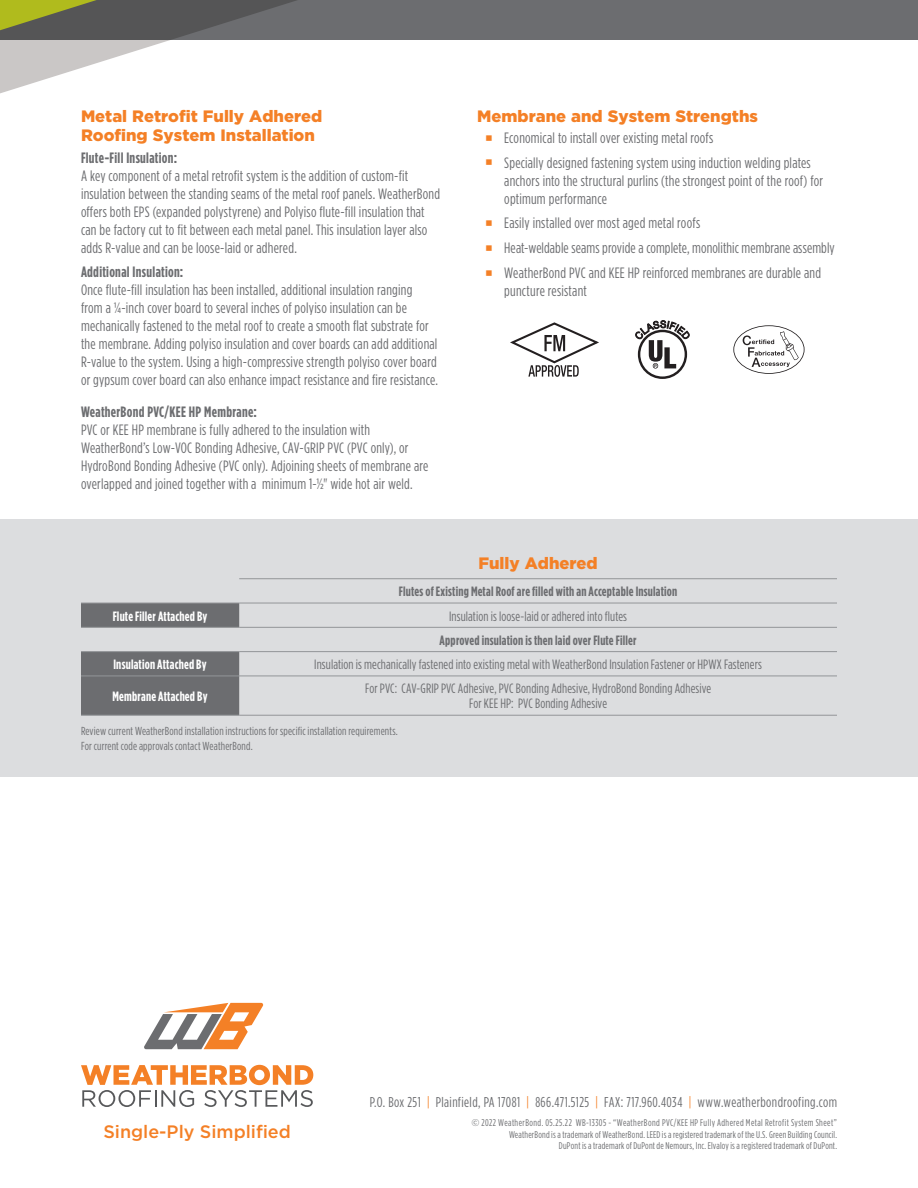
<style>
.page{position:relative;width:918px;height:1188px;background:#fff}
.page>*{position:absolute;margin:0;border:0;box-sizing:border-box;transform-origin:0 0}
.t1{font:500 18px "Gotham";color:#f48026}
.t2{font:900 16.5px/19.8px "Gotham";color:#f48026}
.t3{font:15px/18px "Gotham Condensed";letter-spacing:.015em;color:#6c6d70}
.t4{font:14.25px "Gotham Condensed";letter-spacing:.025em;color:#6c6d70}
.t5{font:13.5px "Gotham Condensed";letter-spacing:.01em;color:#6c6d70}
.t6{font:700 13.5px "Gotham Condensed";letter-spacing:.015em;color:#6c6d70}
.t7{font:700 13.5px "Gotham Condensed";letter-spacing:.015em;color:#fff}
.t8{font:11.7px "Gotham Condensed";letter-spacing:.015em;color:#6c6d70}
.t9{font:9.75px/11.7px "Gotham Condensed";letter-spacing:.02em;color:#6c6d70;text-align:right}
.t10{font:9.75px "Gotham Condensed";letter-spacing:.045em;color:#6c6d70}
.s1{font-weight:700}
.s2{color:#f48026}
.s3{font-family:"Gotham"}
</style>
<div class="page">
<svg style="left:144px;top:1003px;width:120px;height:46px"></svg>
<svg style="left:81px;top:1065px;width:232px;height:42px"></svg>
<div style="left:0;top:0;width:918px;height:40px;background:#6c6d70"></div>
<svg style="left:0;top:0;width:297px;height:94px"></svg>
<svg style="left:0;top:0;width:97px;height:30px;background:#828839"></svg>
<div style="left:0;top:519px;width:918px;height:258px;background:#dcdddf"></div>
<svg style="left:81px;top:604px;width:158px;height:111px"></svg>
<hr style="left:239px;top:578px;width:598px;height:1px;background:#939598">
<hr style="left:239px;top:603px;width:598px;height:1px;background:#939598">
<hr style="left:81px;top:627px;width:158px;height:1px;background:#939598">
<hr style="left:239px;top:627px;width:598px;height:1px;background:#939598">
<hr style="left:81px;top:651px;width:158px;height:1px;background:#939598">
<hr style="left:239px;top:651px;width:598px;height:1px;background:#939598">
<hr style="left:81px;top:676px;width:158px;height:1px;background:#939598">
<hr style="left:239px;top:676px;width:598px;height:1px;background:#939598">
<hr style="left:81px;top:715px;width:158px;height:1px;background:#939598">
<hr style="left:239px;top:715px;width:598px;height:1px;background:#939598">
<hr style="left:81px;top:603px;width:158px;height:1px;background:#939598">
<svg style="left:510px;top:322px;width:89px;height:55px"></svg>
<svg style="left:635px;top:320px;width:55px;height:59px"></svg>
<svg style="left:733px;top:325px;width:72px;height:49px"></svg>
<p class="t2" style="left:81px;top:105px;width:243px">Metal Retrofit Fully Adhered<br>Roofing System Installation</p>
<p class="t3" style="left:81px;top:148px;width:361px"><span class="s1">Flute-Fill Insulation:<br></span>A key component of a metal retrofit system is the addition of custom-fit insulation between the standing seams of the metal roof panels. WeatherBond offers both EPS (expanded polystyrene) and Polyiso flute-fill insulation that can be factory cut to fit between each metal panel. This insulation layer also adds R-value and can be loose-laid or adhered.</p>
<p class="t3" style="left:81px;top:263px;width:359px"><span class="s1">Additional Insulation:<br></span>Once flute-fill insulation has been installed, additional insulation ranging<br>from a ¼-inch cover board to several inches of polyiso insulation can be mechanically fastened to the metal roof to create a smooth flat substrate for the membrane. Adding polyiso insulation and cover boards can add additional R-value to the system. Using a high-compressive strength polyiso cover board or gypsum cover board can also enhance impact resistance and fire resistance.</p>
<p class="t3" style="left:81px;top:403px;width:349px"><span class="s1">WeatherBond PVC/KEE HP Membrane:<br></span>PVC or KEE HP membrane is fully adhered to the insulation with WeatherBond’s Low-VOC Bonding Adhesive, CAV-GRIP PVC (PVC only), or HydroBond Bonding Adhesive (PVC only). Adjoining sheets of membrane are overlapped and joined together with a minimum 1-½" wide hot air weld.</p>
<p class="t2" style="left:477px;top:105px;width:282px">Membrane and System Strengths</p>
<p class="t3" style="left:504px;top:128px;width:211px">Economical to install over existing metal roofs</p>
<p class="t3" style="left:504px;top:153px;width:320px">Specially designed fastening system using induction welding plates anchors into the structural purlins (the strongest point of the roof) for optimum performance</p>
<p class="t3" style="left:504px;top:214px;width:197px">Easily installed over most aged metal roofs</p>
<p class="t3" style="left:504px;top:239px;width:332px">Heat-weldable seams provide a complete, monolithic membrane assembly</p>
<p class="t3" style="left:504px;top:263px;width:318px">WeatherBond PVC and KEE HP reinforced membranes are durable and puncture resistant</p>
<p class="t2" style="left:478px;top:553px;width:121px">Fully Adhered</p>
<p class="t6" style="left:399px;top:584px;width:280px">Flutes of Existing Metal Roof are filled with an Acceptable Insulation</p>
<p class="t7" style="left:113px;top:608px;width:96px">Flute Filler Attached By</p>
<p class="t5" style="left:449px;top:608px;width:179px">Insulation is loose-laid or adhered into flutes</p>
<p class="t6" style="left:440px;top:632px;width:198px">Approved insulation is then laid over Flute Filler</p>
<p class="t7" style="left:113px;top:657px;width:95px">Insulation Attached By</p>
<p class="t5" style="left:314px;top:657px;width:449px">Insulation is mechanically fastened into existing metal with WeatherBond Insulation Fastener or HPWX Fasteners</p>
<p class="t7" style="left:113px;top:688px;width:97px">Membrane Attached By</p>
<p class="t5" style="left:365px;top:681px;width:347px">For PVC: CAV-GRIP PVC Adhesive, PVC Bonding Adhesive, HydroBond Bonding Adhesive</p>
<p class="t5" style="left:469px;top:696px;width:139px">For KEE HP: PVC Bonding Adhesive</p>
<p class="t8" style="left:81px;top:724px;width:318px">Review current WeatherBond installation instructions for specific installation requirements.</p>
<p class="t8" style="left:81px;top:739px;width:173px">For current code approvals contact WeatherBond.</p>
<p class="t1" style="left:103px;top:1122px;width:189px">Single-Ply Simplified</p>
<p class="t4" style="left:370px;top:1094px;width:469px">P.O. Box 251 <span class="s2">|</span> Plainfield, PA 17081 <span class="s2">|</span> 866.471.5125 <span class="s2">|</span> FAX: 717.960.4034 <span class="s2">|</span> www.weatherbondroofing.com</p>
<p class="t10" style="left:471px;top:1117px;width:367px"><span class="s3">©</span> 2022 WeatherBond. 05.25.22 WB-13305 - “WeatherBond PVC/KEE HP Fully Adhered Metal Retrofit System Sheet”</p>
<p class="t9" style="left:509px;top:1128px;width:329px">WeatherBond is a trademark of WeatherBond. LEED is a registered trademark of the U.S. Green Building Council.<br>DuPont is a trademark of DuPont de Nemours, Inc. Elvaloy is a registered trademark of DuPont.</p>
</div>
